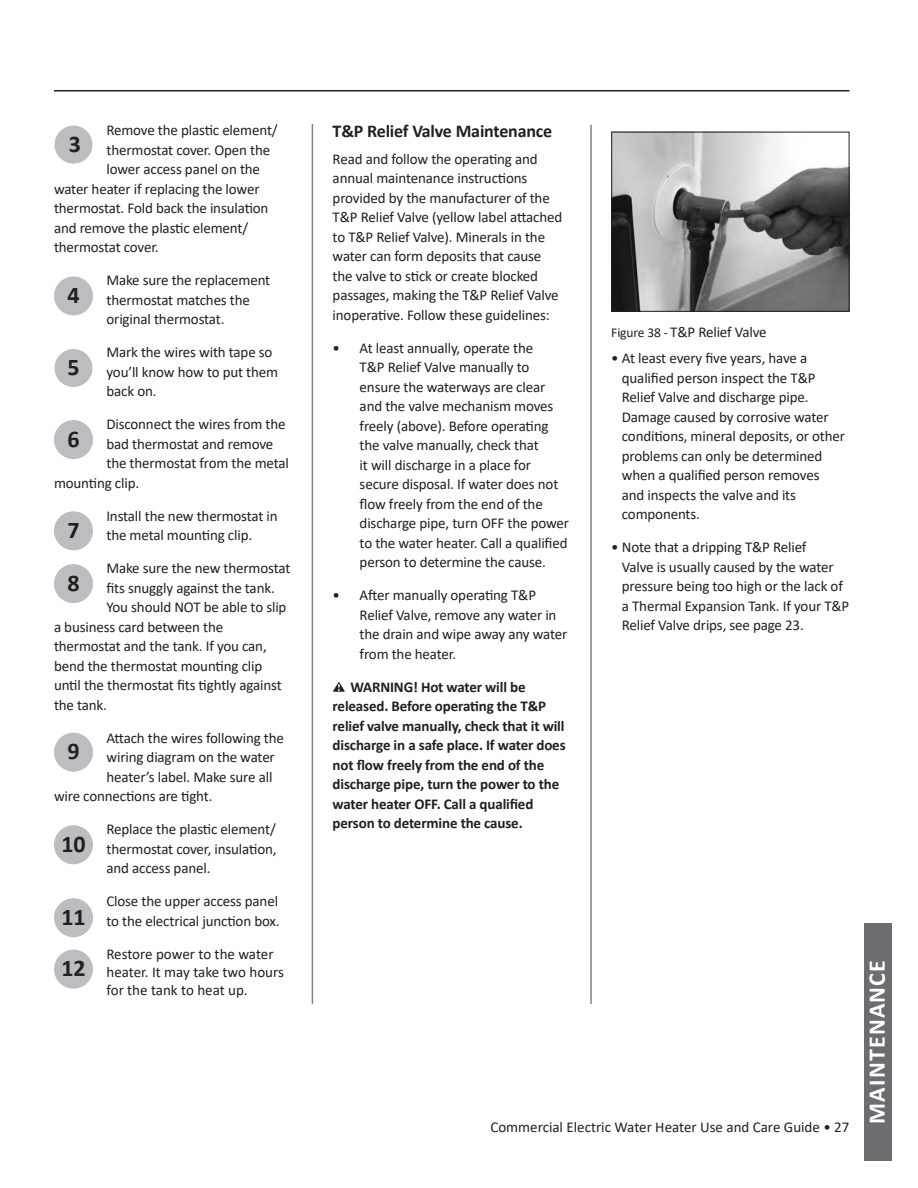
<style>
.page{position:relative;width:918px;height:1188px;background:#fff}
.page>*{position:absolute;margin:0;border:0;box-sizing:border-box;transform-origin:0 0}
.t1{font:700 24px "Calibri";color:#231f20}
.t2{font:700 24px "Calibri";letter-spacing:.05em;color:#fff}
.t3{font:700 18px "Calibri";letter-spacing:-.01em;color:#231f20}
.t4{font:15px/19.5px "Calibri";letter-spacing:-.01em;color:#231f20}
.t5{font:700 15px/19.5px "Calibri";letter-spacing:-.01em;color:#231f20}
.s1{font-size:13.5px}
</style>
<div class="page">
<hr style="left:54px;top:90px;width:795px;height:2px;background:#231f20">
<div style="left:54px;top:125px;width:39px;height:39px;background:#bcbdc0;border-radius:50%"></div>
<div style="left:54px;top:125px;width:39px;height:39px;border:1px solid #fff;border-radius:50%"></div>
<div style="left:54px;top:276px;width:39px;height:39px;background:#bcbdc0;border-radius:50%"></div>
<div style="left:54px;top:349px;width:39px;height:39px;background:#bcbdc0;border-radius:50%"></div>
<div style="left:54px;top:348px;width:39px;height:40px;border:1px solid #fff;border-radius:50%"></div>
<div style="left:54px;top:420px;width:39px;height:39px;background:#bcbdc0;border-radius:50%"></div>
<div style="left:54px;top:511px;width:39px;height:39px;background:#bcbdc0;border-radius:50%"></div>
<div style="left:54px;top:564px;width:39px;height:39px;background:#bcbdc0;border-radius:50%"></div>
<div style="left:54px;top:733px;width:39px;height:39px;background:#bcbdc0;border-radius:50%"></div>
<div style="left:54px;top:825px;width:39px;height:39px;background:#bcbdc0;border-radius:50%"></div>
<div style="left:54px;top:898px;width:39px;height:39px;background:#bcbdc0;border-radius:50%"></div>
<div style="left:54px;top:950px;width:39px;height:39px;background:#bcbdc0;border-radius:50%"></div>
<svg style="left:333px;top:682px;width:12px;height:10px"></svg>
<img style="left:613px;top:134px;width:234px;height:176px">
<div style="left:611px;top:132px;width:238px;height:180px;border:1px solid #231f20"></div>
<hr style="left:312px;top:124px;width:1px;height:880px;background:#808285">
<hr style="left:590px;top:125px;width:2px;height:879px;background:#808285">
<div style="left:864px;top:923px;width:28px;height:238px;background:#6c6d70"></div>
<p class="t4" style="left:106px;top:120px;width:173px">Remove the plastic element/</p>
<p class="t4" style="left:106px;top:140px;width:165px">thermostat cover. Open the</p>
<p class="t4" style="left:106px;top:159px;width:155px">lower access panel on the</p>
<p class="t4" style="left:54px;top:179px;width:207px">water heater if replacing the lower</p>
<p class="t4" style="left:54px;top:198px;width:216px">thermostat. Fold back the insulation</p>
<p class="t4" style="left:54px;top:218px;width:196px">and remove the plastic element/</p>
<p class="t4" style="left:54px;top:237px;width:106px">thermostat cover.</p>
<h1 class="t1" style="left:67px;top:278px;width:14px">4</h1>
<h1 class="t1" style="left:69px;top:127px;width:14px">3</h1>
<p class="t4" style="left:106px;top:270px;width:165px">Make sure the replacement thermostat matches the original thermostat.</p>
<h1 class="t1" style="left:67px;top:350px;width:14px">5</h1>
<p class="t4" style="left:106px;top:342px;width:173px">Mark the wires with tape so you’ll know how to put them back on.</p>
<p class="t4" style="left:106px;top:414px;width:181px">Disconnect the wires from the</p>
<p class="t4" style="left:106px;top:434px;width:168px">bad thermostat and remove</p>
<p class="t4" style="left:106px;top:453px;width:184px">the thermostat from the metal</p>
<p class="t4" style="left:54px;top:473px;width:87px">mounting clip.</p>
<h1 class="t1" style="left:67px;top:513px;width:14px">7</h1>
<h1 class="t1" style="left:67px;top:422px;width:14px">6</h1>
<p class="t4" style="left:106px;top:506px;width:173px">Install the new thermostat in the metal mounting clip.</p>
<p class="t4" style="left:106px;top:558px;width:186px">Make sure the new thermostat</p>
<p class="t4" style="left:106px;top:578px;width:170px">fits snuggly against the tank.</p>
<p class="t4" style="left:106px;top:597px;width:182px">You should NOT be able to slip</p>
<p class="t4" style="left:54px;top:617px;width:171px">a business card between the</p>
<p class="t4" style="left:54px;top:636px;width:214px">thermostat and the tank. If you can,</p>
<p class="t4" style="left:54px;top:656px;width:210px">bend the thermostat mounting clip</p>
<p class="t4" style="left:54px;top:675px;width:229px">until the thermostat fits tightly against</p>
<p class="t4" style="left:54px;top:695px;width:55px">the tank.</p>
<h1 class="t1" style="left:67px;top:734px;width:14px">9</h1>
<h1 class="t1" style="left:67px;top:566px;width:14px">8</h1>
<p class="t4" style="left:106px;top:728px;width:179px">Attach the wires following the</p>
<p class="t4" style="left:106px;top:747px;width:170px">wiring diagram on the water</p>
<p class="t4" style="left:106px;top:767px;width:167px">heater’s label. Make sure all</p>
<p class="t4" style="left:54px;top:786px;width:160px">wire connections are tight.</p>
<h1 class="t1" style="left:61px;top:827px;width:26px">10</h1>
<p class="t4" style="left:106px;top:819px;width:172px;text-align:justify">Replace the plastic element/ thermostat cover, insulation, and access panel.</p>
<h1 class="t1" style="left:61px;top:900px;width:26px">11</h1>
<h1 class="t1" style="left:61px;top:951px;width:26px">12</h1>
<p class="t4" style="left:106px;top:891px;width:175px">Close the upper access panel to the electrical junction box.</p>
<p class="t4" style="left:106px;top:944px;width:179px;line-height:18px">Restore power to the water heater. It may take two hours for the tank to heat up.</p>
<p class="t3" style="left:333px;top:119px;width:221px">T&amp;P Relief Valve Maintenance</p>
<p class="t4" style="left:333px;top:149px;width:231px">Read and follow the operating and annual maintenance instructions provided by the manufacturer of the T&amp;P Relief Valve (yellow label attached to T&amp;P Relief Valve). Minerals in the water can form deposits that cause the valve to stick or create blocked passages, making the T&amp;P Relief Valve inoperative. Follow these guidelines:</p>
<p class="t4" style="left:360px;top:338px;width:211px;text-indent:-27px">• At least annually, operate the<br>T&amp;P Relief Valve manually to ensure the waterways are clear and the valve mechanism moves freely (above). Before operating the valve manually, check that<br>it will discharge in a place for secure disposal. If water does not flow freely from the end of the discharge pipe, turn OFF the power to the water heater. Call a qualified person to determine the cause.</p>
<p class="t4" style="left:360px;top:585px;width:209px;text-indent:-27px">• After manually operating T&amp;P<br>Relief Valve, remove any water in the drain and wipe away any water from the heater.</p>
<p class="t5" style="left:333px;top:677px;width:235px;text-indent:18px">WARNING! Hot water will be released. Before operating the T&amp;P relief valve manually, check that it will discharge in a safe place. If water does not flow freely from the end of the discharge pipe, turn the power to the water heater OFF. Call a qualified person to determine the cause.</p>
<p class="t4" style="left:611px;top:322px;width:157px"><span class="s1">Figure 38 -</span> T&amp;P Relief Valve</p>
<p class="t4" style="left:622px;top:348px;width:225px;text-indent:-11px">• At least every five years, have a qualified person inspect the T&amp;P<br>Relief Valve and discharge pipe.<br>Damage caused by corrosive water conditions, mineral deposits, or other problems can only be determined when a qualified person removes and inspects the valve and its components.</p>
<p class="t4" style="left:622px;top:537px;width:229px;text-indent:-11px">• Note that a dripping T&amp;P Relief<br>Valve is usually caused by the water pressure being too high or the lack of a Thermal Expansion Tank. If your T&amp;P Relief Valve drips, see page 23.</p>
<p class="t4" style="left:490px;top:1117px;width:361px">Commercial Electric Water Heater Use and Care Guide • 27</p>
<h1 class="t2" style="left:860px;top:1124px;width:165px;rotate:-90deg">MAINTENANCE</h1>
</div>
